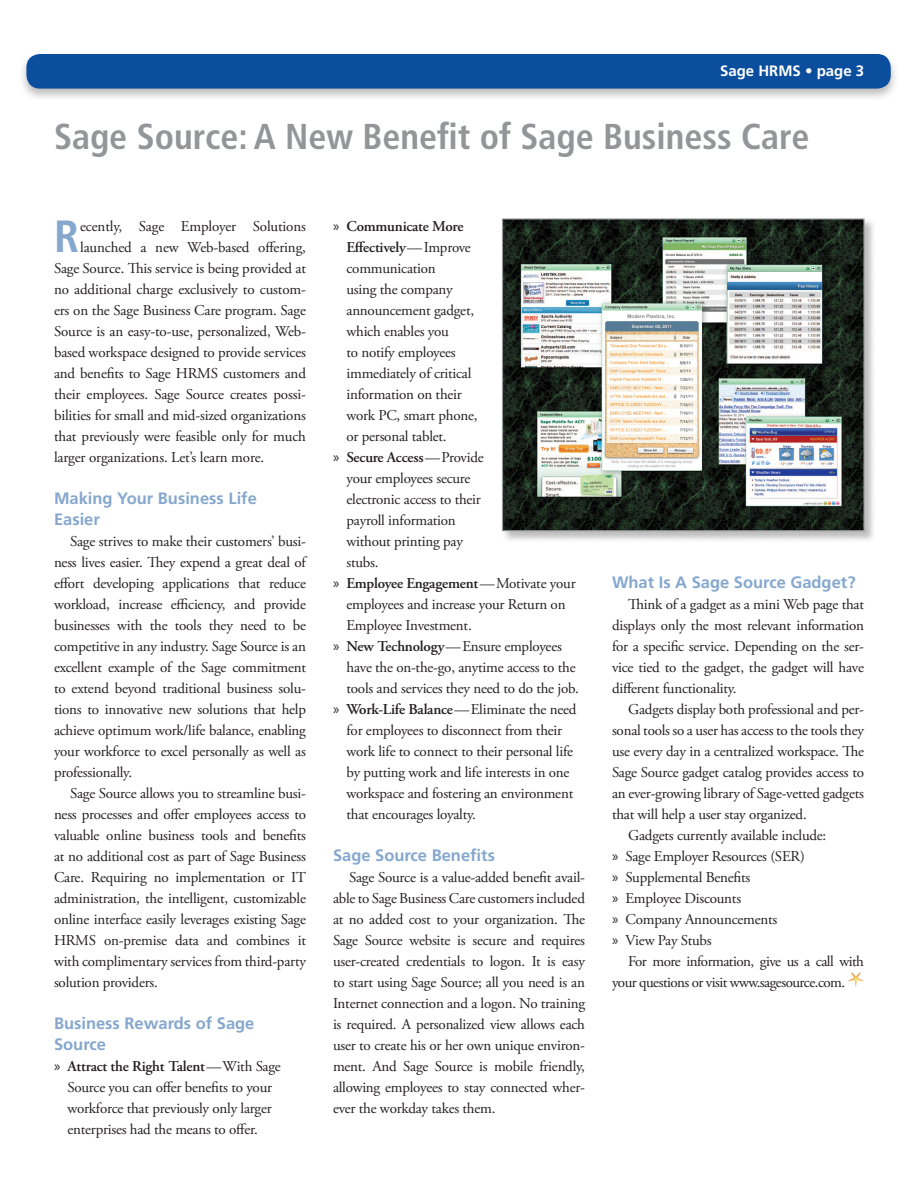
<style>
.page{position:relative;width:918px;height:1188px;background:#fff}
.page>*{position:absolute;margin:0;border:0;box-sizing:border-box;transform-origin:0 0}
.Drop_Cap_2_lines{font:700 condensed 45.15px "Frutiger";color:#85a7ce}
.Headline{font:700 condensed 36px "Frutiger";color:#939598}
.Subhead{font:700 16.5px/21px "Frutiger";color:#85a7ce}
.Body_Copy{font:15px/21px "Adobe Garamond Pro";letter-spacing:-.015em;color:#231f20;text-align:justify}
.bulleted_text{font:15px/21px "Adobe Garamond Pro";letter-spacing:-.015em;color:#231f20}
.Drop_Cap_2_lines-2{font:15px "Adobe Garamond Pro";letter-spacing:-.01em;color:#231f20}
.Body_Copy-2{font:15px/21px "Adobe Garamond Pro";letter-spacing:-.035em;color:#231f20}
.page_numbering_right{font:700 15px "Frutiger";color:#fff}
.s1{font-family:"Myriad Pro"}
.s2{font-weight:600}
</style>
<div class="page">
<svg style="left:848px;top:972px;width:16px;height:15px"></svg>
<div style="left:501px;top:218px;width:375px;height:325px;background:#231f20;opacity:.3"></div>
<img style="left:504px;top:220px;width:359px;height:309px">
<div style="left:502px;top:218px;width:363px;height:313px;border:1px solid #939598"></div>
<div style="left:18px;top:51px;width:881px;height:51px;background:#231f20;opacity:.3"></div>
<div style="left:26px;top:54px;width:865px;height:35px;background:#0b4e9d;border-radius:14px"></div>
<p class="page_numbering_right" style="left:720px;top:62px;width:146px">Sage HRMS • page 3</p>
<p class="Headline" style="left:54px;top:115px;width:757px">Sage Source: A New Benefit of Sage Business Care</p>
<p class="Drop_Cap_2_lines" style="left:54px;top:210px;width:27px">R</p>
<p class="Drop_Cap_2_lines-2" style="left:80px;top:217px;width:227px">ecently, Sage Employer Solutions</p>
<p class="Drop_Cap_2_lines-2" style="left:80px;top:238px;width:227px">launched a new Web-based offering,</p>
<p class="Drop_Cap_2_lines-2" style="left:54px;top:259px;width:254px">Sage Source. This service is being provided at</p>
<p class="Drop_Cap_2_lines-2" style="left:54px;top:280px;width:254px">no additional charge exclusively to custom-</p>
<p class="Drop_Cap_2_lines-2" style="left:54px;top:301px;width:253px">ers on the Sage Business Care program. Sage</p>
<p class="Drop_Cap_2_lines-2" style="left:54px;top:322px;width:254px">Source is an easy-to-use, personalized, Web-</p>
<p class="Drop_Cap_2_lines-2" style="left:54px;top:343px;width:253px">based workspace designed to provide services</p>
<p class="Drop_Cap_2_lines-2" style="left:54px;top:364px;width:253px">and benefits to Sage HRMS customers and</p>
<p class="Drop_Cap_2_lines-2" style="left:54px;top:385px;width:254px">their employees. Sage Source creates possi-</p>
<p class="Drop_Cap_2_lines-2" style="left:54px;top:406px;width:254px">bilities for small and mid-sized organizations</p>
<p class="Drop_Cap_2_lines-2" style="left:54px;top:427px;width:253px">that previously were feasible only for much</p>
<p class="Drop_Cap_2_lines-2" style="left:54px;top:448px;width:212px">larger organizations. Let’s learn more.</p>
<p class="Subhead" style="left:54px;top:488px;width:204px">Making Your Business Life<br>Easier</p>
<p class="Body_Copy" style="left:54px;top:531px;width:254px;text-indent:16px">Sage strives to make their customers’ busi&shy;ness lives easier. They expend a great deal of effort developing applications that reduce workload, increase efficiency, and provide businesses with the tools they need to be competitive in any industry. Sage Source is an excellent example of the Sage commitment to extend beyond traditional business solu&shy;tions to innovative new solutions that help achieve optimum work/life balance, enabling your workforce to excel personally as well as professionally.</p>
<p class="Body_Copy" style="left:54px;top:783px;width:254px;text-indent:16px">Sage Source allows you to streamline busi&shy;ness processes and offer employees access to valuable online business tools and benefits at no additional cost as part of Sage Business Care. Requiring no implementation or IT administration, the intelligent, customizable online interface easily leverages existing Sage HRMS on-premise data and combines it with complimentary services from third-party solution providers.</p>
<p class="Subhead" style="left:54px;top:1013px;width:202px">Business Rewards of Sage<br>Source</p>
<p class="bulleted_text" style="left:68px;top:1056px;width:215px;text-indent:-14px"><span class="s1">»</span> <span class="s2">Attract the Right Talent</span>—With Sage Source you can offer benefits to your workforce that previously only larger enterprises had the means to offer.</p>
<p class="bulleted_text" style="left:346px;top:216px;width:133px;text-indent:-14px"><span class="s1">»</span> <span class="s2">Communicate More<br>Effectively</span>—Improve communication<br>using the company announcement gadget, which enables you<br>to notify employees immediately of critical information on their work PC, smart phone, or personal tablet.</p>
<p class="bulleted_text" style="left:346px;top:447px;width:139px;text-indent:-14px"><span class="s1">»</span> <span class="s2">Secure Access</span>—Provide your employees secure electronic access to their payroll information without printing pay stubs.</p>
<p class="bulleted_text" style="left:346px;top:573px;width:231px;text-indent:-14px"><span class="s1">»</span> <span class="s2">Employee Engagement</span>—Motivate your employees and increase your Return on<br>Employee Investment.</p>
<p class="bulleted_text" style="left:346px;top:636px;width:234px;text-indent:-14px"><span class="s1">»</span> <span class="s2">New Technology</span>—Ensure employees have the on-the-go, anytime access to the tools and services they need to do the job.</p>
<p class="bulleted_text" style="left:346px;top:699px;width:232px;text-indent:-14px"><span class="s1">»</span> <span class="s2">Work-Life Balance</span>—Eliminate the need for employees to disconnect from their work life to connect to their personal life by putting work and life interests in one workspace and fostering an environment that encourages loyalty.</p>
<p class="Subhead" style="left:333px;top:845px;width:163px">Sage Source Benefits</p>
<p class="Body_Copy" style="left:333px;top:867px;width:254px;text-indent:16px">Sage Source is a value-added benefit avail&shy;able to Sage Business Care customers included at no added cost to your organization. The Sage Source website is secure and requires user-created credentials to logon. It is easy to start using Sage Source; all you need is an Internet connection and a logon. No training is required. A personalized view allows each user to create his or her own unique environ&shy;ment. And Sage Source is mobile friendly, allowing employees to stay connected wher&shy;ever the workday takes them.</p>
<p class="Subhead" style="left:612px;top:572px;width:245px">What Is A Sage Source Gadget?</p>
<p class="Body_Copy" style="left:612px;top:594px;width:254px;text-indent:16px">Think of a gadget as a mini Web page that displays only the most relevant information for a specific service. Depending on the ser&shy;vice tied to the gadget, the gadget will have different functionality.</p>
<p class="Body_Copy" style="left:612px;top:699px;width:254px;text-indent:16px">Gadgets display both professional and per&shy;sonal tools so a user has access to the tools they use every day in a centralized workspace. The Sage Source gadget catalog provides access to an ever-growing library of Sage-vetted gadgets that will help a user stay organized.</p>
<p class="Body_Copy" style="left:628px;top:825px;width:200px">Gadgets currently available include:</p>
<p class="bulleted_text" style="left:612px;top:846px;width:194px"><span class="s1">»</span> Sage Employer Resources (SER)</p>
<p class="bulleted_text" style="left:612px;top:867px;width:140px"><span class="s1">»</span> Supplemental Benefits</p>
<p class="bulleted_text" style="left:612px;top:888px;width:131px"><span class="s1">»</span> Employee Discounts</p>
<p class="bulleted_text" style="left:612px;top:909px;width:167px"><span class="s1">»</span> Company Announcements</p>
<p class="bulleted_text" style="left:612px;top:930px;width:101px"><span class="s1">»</span> View Pay Stubs</p>
<p class="Body_Copy-2" style="left:612px;top:951px;width:253px;text-indent:16px">For more information, give us a call with your questions or visit www.sagesource.com.</p>
</div>
